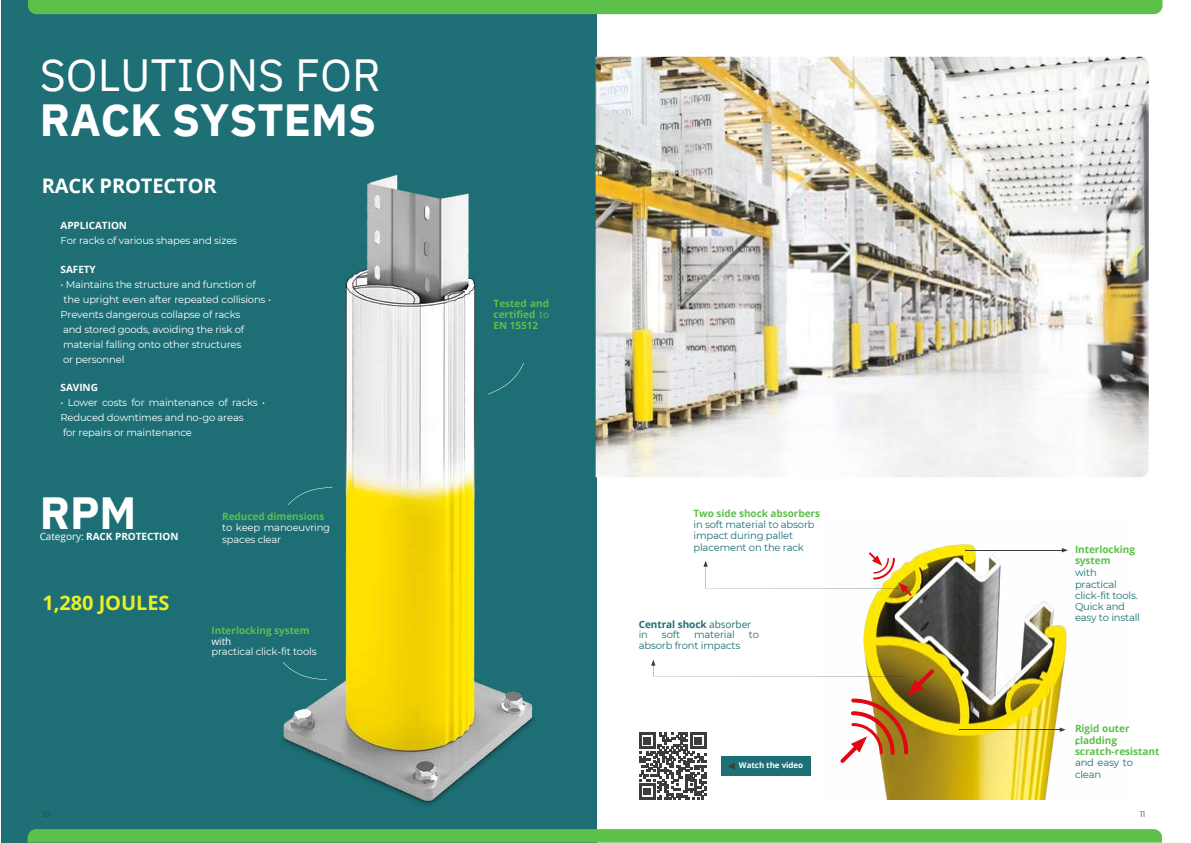
<style>
.page{position:relative;width:1191px;height:843px;background:#fff}
.page>*{position:absolute;margin:0;border:0;box-sizing:border-box;transform-origin:0 0}
.t1{font:45px/45px "IBM Plex Sans";color:#fff}
.t2{font:700 45px "IBM Plex Sans";color:#fff}
.t3{font:700 20px "Open Sans";letter-spacing:-.005em;color:#fff}
.t4{font:700 20px "Open Sans";letter-spacing:-.005em;color:#e9f027}
.t5{font:10px/15px "Montserrat";letter-spacing:-.02em;color:#fff}
.t6{font:10px/11.2px "Montserrat";letter-spacing:-.015em;color:#1e6f76}
.t7{font:700 10px/11.2px "Open Sans";letter-spacing:-.005em;color:#5bc14a}
.t8{font:700 10px "Open Sans";letter-spacing:-.005em;color:#fff}
.t9{font:700 10px/10.5px "Open Sans";letter-spacing:-.005em;color:#1e6f76}
.t10{font:700 8px "Open Sans";letter-spacing:-.005em;color:#fff}
.t11{font:8px "Montserrat";color:#3c3c3b}
.s1{font-weight:700}
.s2{font-weight:400}
.s3{font-family:"Open Sans";font-weight:700;color:#5bc14a}
.s4{font-family:"Open Sans"}
.s5{font-family:"Montserrat";font-weight:400}
</style>
<div class="page">
<div style="left:1px;top:0;width:595px;height:842px;background:#1e6f76"></div>
<img style="left:282px;top:174px;width:314px;height:630px">
<img style="left:863px;top:544px;width:205px;height:255px">
<img style="left:595px;top:57px;width:553px;height:420px">
<svg style="left:283px;top:661px;width:44px;height:18px"></svg>
<svg style="left:288px;top:487px;width:44px;height:18px"></svg>
<svg style="left:488px;top:362px;width:36px;height:32px"></svg>
<svg style="left:703px;top:552px;width:208px;height:43px"></svg>
<svg style="left:639px;top:659px;width:295px;height:140px"></svg>
<svg style="left:28px;top:828px;width:1133px;height:14px"></svg>
<div style="left:28px;top:0;width:1134px;height:14px;background:#5bc14a"></div>
<hr style="left:959px;top:729px;width:102px;height:1px;background:#3c3c3b">
<svg style="left:1059px;top:727px;width:6px;height:4px"></svg>
<hr style="left:965px;top:550px;width:98px;height:1px;background:#3c3c3b">
<svg style="left:1061px;top:548px;width:6px;height:4px"></svg>
<h5 class="t1" style="left:40px;top:52px;width:343px">SOLUTIONS FOR<br><span class="s1">RACK SYSTEMS</span></h5>
<h2 class="t3" style="left:42px;top:171px;width:177px">RACK PROTECTOR</h2>
<h3 class="t8" style="left:61px;top:218px;width:68px">APPLICATION</h3>
<h4 class="t5" style="left:61px;top:233px;width:178px">For racks of various shapes and sizes</h4>
<h3 class="t8" style="left:61px;top:262px;width:37px">SAFETY</h3>
<h5 class="t5" style="left:61px;top:276px;width:212px">• Maintains the structure and function of the upright even after repeated collisions • Prevents dangerous collapse of racks<br>and stored goods, avoiding the risk of material falling onto other structures<br>or personnel</h5>
<h5 class="t8" style="left:61px;top:380px;width:39px">SAVING</h5>
<p class="t5" style="left:61px;top:395px;width:206px">• Lower costs for maintenance of racks •<br>Reduced downtimes and no-go areas<br>for repairs or maintenance</p>
<h3 class="t2" style="left:40px;top:482px;width:98px">RPM</h3>
<h3 class="t8" style="left:40px;top:528px;width:140px"><span class="s2">Category:</span> RACK PROTECTION</h3>
<h5 class="t4" style="left:43px;top:588px;width:128px">1,280 JOULES</h5>
<h5 class="t7" style="left:222px;top:510px;width:104px">Reduced dimensions</h5>
<h4 class="t5" style="left:222px;top:522px;width:109px;line-height:11.2px">to keep manoeuvring spaces clear</h4>
<h5 class="t7" style="left:493px;top:297px;width:57px;text-align:justify">Tested and certified <span class="s2">to </span>EN 15512</h5>
<h2 class="t7" style="left:693px;top:507px;width:128px">Two side shock absorbers</h2>
<h4 class="t6" style="left:693px;top:518px;width:123px">in soft material to absorb impact during pallet placement on the rack</h4>
<h5 class="t5" style="left:211px;top:624px;width:106px;line-height:10.9px"><span class="s3">Interlocking system </span><span class="s4">with<br></span>practical click-fit tools</h5>
<h5 class="t9" style="left:638px;top:618px;width:114px">Central shock <span class="s2">absorber </span><span class="s5">in</span></h5>
<h5 class="t6" style="left:662px;top:628px;width:20px">soft</h5>
<h5 class="t6" style="left:694px;top:628px;width:42px">material</h5>
<h5 class="t6" style="left:748px;top:628px;width:12px">to</h5>
<h5 class="t6" style="left:638px;top:640px;width:103px">absorb front impacts</h5>
<p class="t10" style="left:739px;top:759px;width:66px">Watch the video</p>
<p class="t7" style="left:1074px;top:543px;width:62px">Interlocking system</p>
<h5 class="t6" style="left:1074px;top:567px;width:66px">with practical click-fit tools.<br>Quick and easy to install</h5>
<p class="t7" style="left:1074px;top:722px;width:86px">Rigid outer cladding scratch-resistant</p>
<p class="t6" style="left:1074px;top:734px;width:4px">,</p>
<h5 class="t6" style="left:1074px;top:757px;width:59px">and easy to clean</h5>
<h4 class="t11" style="left:43px;top:808px;width:10px">10</h4>
<h5 class="t11" style="left:1139px;top:808px;width:7px">11</h5>
</div>
